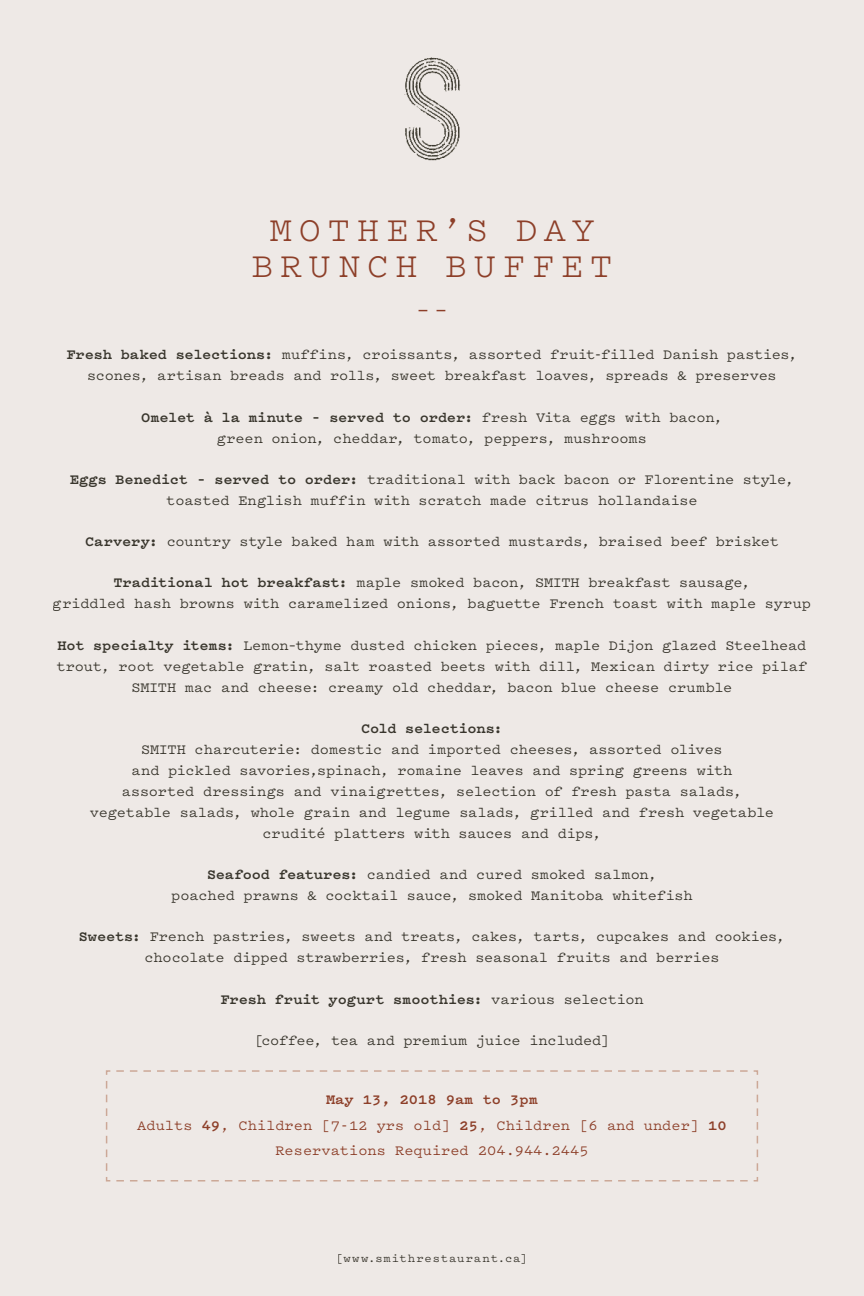
<style>
.page{position:relative;width:864px;height:1296px;background:#eee9e6}
.page>*{position:absolute;margin:0;border:0;box-sizing:border-box;transform-origin:0 0}
.t1{font:36px/36px "Pitch";letter-spacing:.19em;color:#98462e;text-align:center}
.t2{font:27px "Pitch";color:#98462e}
.t3{font:500 15px/21px "Pitch";letter-spacing:-.01em;color:#3e3c32;text-align:center}
.t4{font:500 15px/25.5px "Pitch";color:#98462e;text-align:center}
.t5{font:700 15px "Pitch";letter-spacing:-.01em;color:#3e3c32}
.t6{font:500 12px "Pitch";letter-spacing:.075em;color:#3e3c32}
.s1{font-weight:700}
.s2{font-weight:500}
</style>
<div class="page">
<img style="left:404px;top:57px;width:57px;height:104px">
<svg style="left:105px;top:1070px;width:654px;height:112px"></svg>
<h1 class="t1" style="left:252px;top:210px;width:362px">MOTHER’S DAY<br>BRUNCH BUFFET</h1>
<h2 class="t2" style="left:415px;top:291px;width:36px">––</h2>
<p class="t3" style="left:66px;top:344px;width:733px"><span class="s1">Fresh baked selections:</span> muffins, croissants, assorted fruit-filled Danish pasties, scones, artisan breads and rolls, sweet breakfast loaves, spreads &amp; preserves</p>
<p class="t3" style="left:141px;top:406px;width:583px"><span class="s1">Omelet à la minute – served to order:</span> fresh Vita eggs with bacon, green onion, cheddar, tomato, peppers, mushrooms</p>
<p class="t3" style="left:70px;top:468px;width:725px"><span class="s1">Eggs Benedict – served to order:</span> traditional with back bacon or Florentine style, toasted English muffin with scratch made citrus hollandaise</p>
<p class="t3" style="left:85px;top:530px;width:695px"><span class="s1">Carvery:</span> country style baked ham with assorted mustards, braised beef brisket</p>
<p class="t3" style="left:53px;top:572px;width:760px"><span class="s1">Traditional hot breakfast:</span> maple smoked bacon, SMITH breakfast sausage,<br>griddled hash browns with caramelized onions, baguette French toast with maple syrup</p>
<p class="t3" style="left:57px;top:634px;width:752px"><span class="s1">Hot specialty items:</span> Lemon–thyme dusted chicken pieces, maple Dijon glazed Steelhead trout, root vegetable gratin, salt roasted beets with dill, Mexican dirty rice pilaf<br>SMITH mac and cheese: creamy old cheddar, bacon blue cheese crumble</p>
<p class="t5" style="left:361px;top:718px;width:143px">Cold selections:</p>
<p class="t3" style="left:90px;top:738px;width:686px">SMITH charcuterie: domestic and imported cheeses, assorted olives<br>and pickled savories,spinach, romaine leaves and spring greens with<br>assorted dressings and vinaigrettes, selection of fresh pasta salads, vegetable salads, whole grain and legume salads, grilled and fresh vegetable crudité platters with sauces and dips,</p>
<p class="t3" style="left:171px;top:863px;width:523px"><span class="s1">Seafood features:</span> candied and cured smoked salmon,<br>poached prawns &amp; cocktail sauce, smoked Manitoba whitefish</p>
<p class="t3" style="left:79px;top:926px;width:708px"><span class="s1">Sweets:</span> French pastries, sweets and treats, cakes, tarts, cupcakes and cookies, chocolate dipped strawberries, fresh seasonal fruits and berries</p>
<p class="t5" style="left:220px;top:989px;width:425px">Fresh fruit yogurt smoothies: <span class="s2">various selection</span></p>
<p class="t3" style="left:255px;top:1029px;width:356px">[coffee, tea and premium juice included]</p>
<p class="t4" style="left:137px;top:1086px;width:591px"><span class="s1">May 13, 2018 9am to 3pm<br></span>Adults <span class="s1">49</span>, Children [7-12 yrs old] <span class="s1">25</span>, Children [6 and under] <span class="s1">10<br></span>Reservations Required 204.944.2445</p>
<p class="t6" style="left:337px;top:1250px;width:192px">[www.smithrestaurant.ca]</p>
</div>
